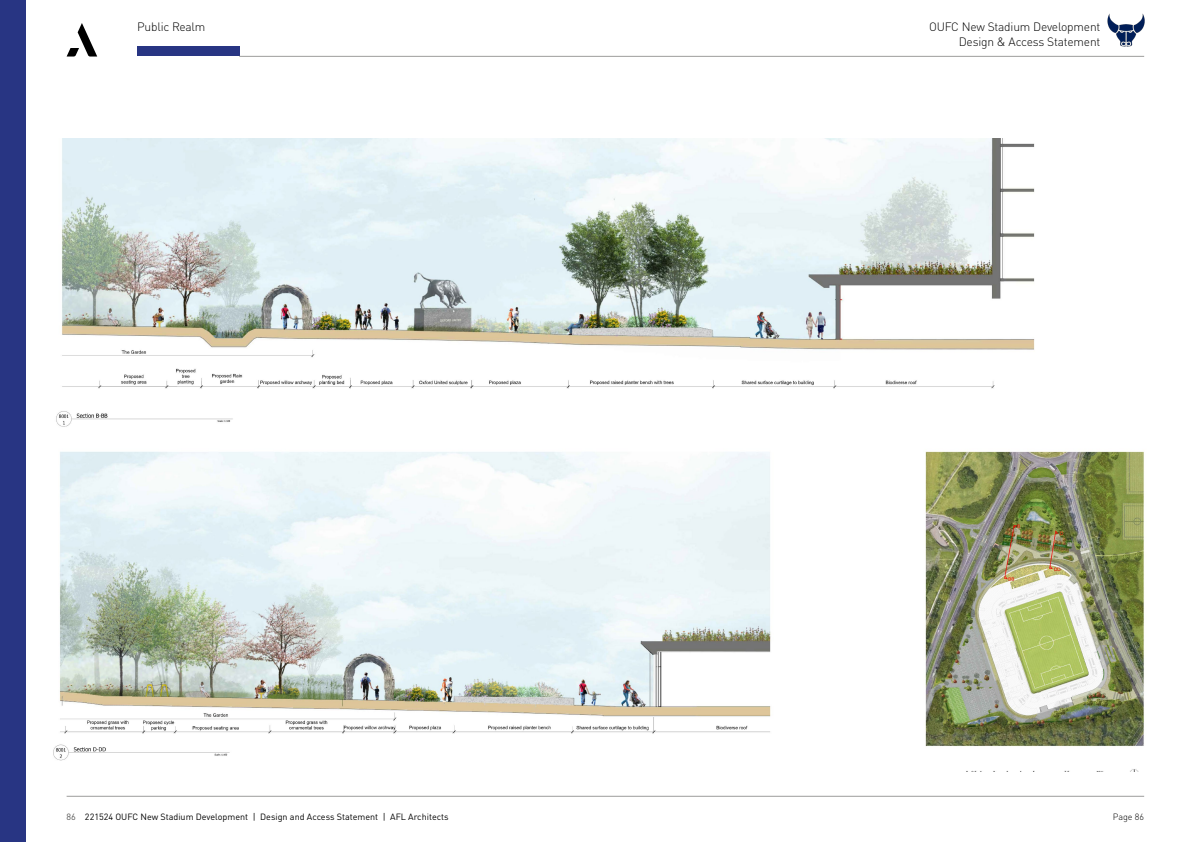
<style>
.page{position:relative;width:1191px;height:842px;background:#fff}
.page>*{position:absolute;margin:0;border:0;box-sizing:border-box;transform-origin:0 0}
.t1{font:300 12px/14.4px "DIN Pro";letter-spacing:-.015em;color:#000;text-align:right}
.t2{font:9px "DINOT";color:#000}
.t3{font:300 9px "DINOT";color:#000}
.s1{color:#575756}
</style>
<div class="page">
<div style="left:0;top:0;width:26px;height:842px;background:#283583"></div>
<hr style="left:67px;top:796px;width:1077px;height:1px;background:#9d9d9c">
<div style="left:137px;top:46px;width:102px;height:10px;background:#283583"></div>
<svg style="left:67px;top:23px;width:30px;height:34px"></svg>
<hr style="left:239px;top:56px;width:905px;height:1px;background:#9d9d9c">
<img style="left:1107px;top:14px;width:37px;height:33px">
<img style="left:53px;top:139px;width:1091px;height:632px">
<h1 class="t1" style="left:137px;top:18px;width:70px">Public Realm</h1>
<h1 class="t1" style="left:929px;top:19px;width:173px">OUFC New Stadium Development<br>Design &amp; Access Statement</h1>
<p class="t2" style="left:67px;top:811px;width:383px"><span class="s1">86</span> 221524 OUFC New Stadium Development | Design and Access Statement | AFL Architects</p>
<p class="t3" style="left:1112px;top:811px;width:33px">Page 86</p>
</div>
